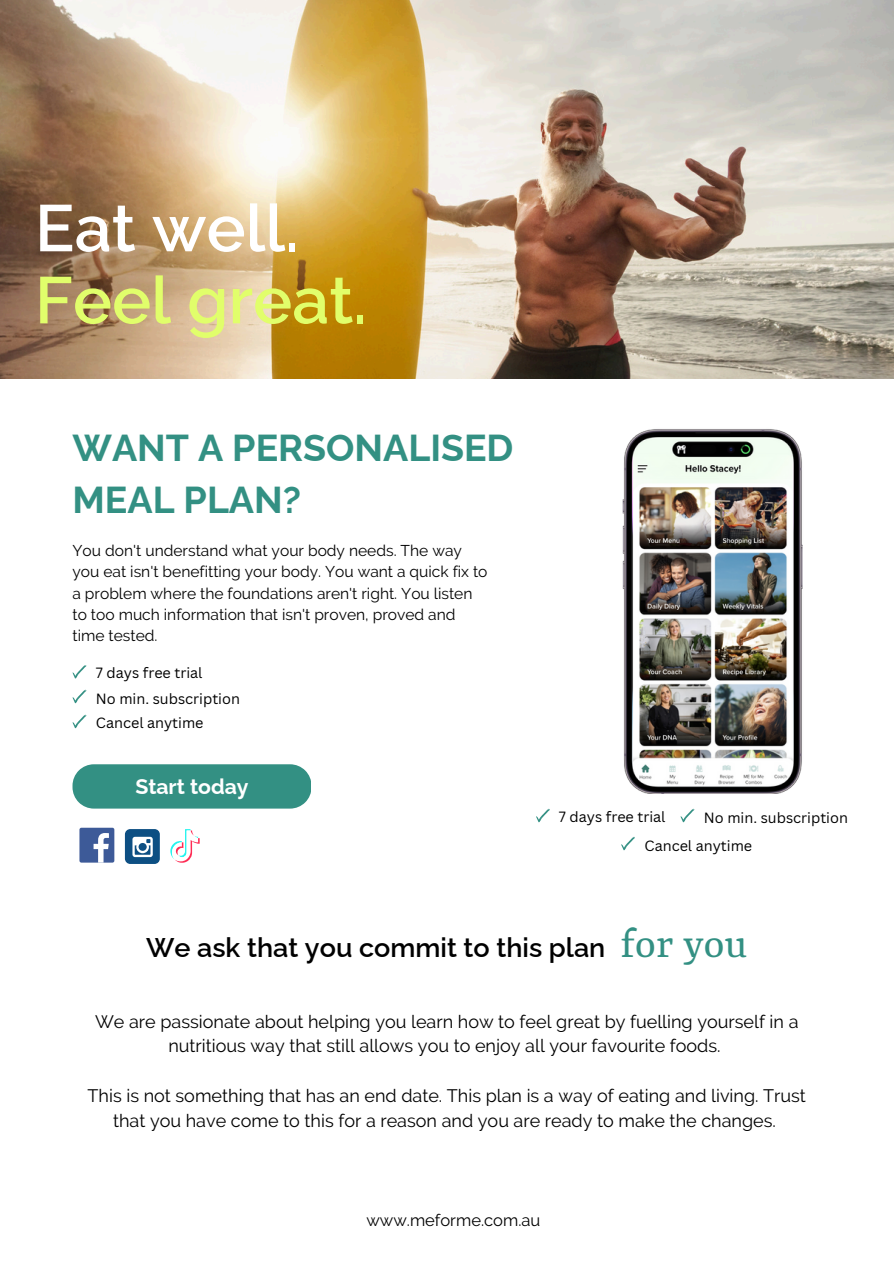
<style>
.page{position:relative;width:894px;height:1264px;background:#fff}
.page>*{position:absolute;margin:0;border:0;box-sizing:border-box;transform-origin:0 0}
.t1{font:600 65.7px/72px "Raleway";color:#e1fe6b}
.t2{font:45.3px "Rasa";color:#339083}
.t3{font:700 37.5px/51.8px "Raleway";color:#339083}
.t4{font:600 27px "Raleway";color:#000}
.t5{font:700 21.15px "Raleway";color:#fff}
.t6{font:18px/24.8px "Raleway";color:#000;text-align:center}
.t7{font:16.5px "Raleway";color:#000}
.t8{font:15.6px/21.5px "Raleway";color:#000}
.t9{font:14.4px "Canva Sans";color:#000}
.s1{color:#fff}
</style>
<div class="page">
<img style="left:0;top:0;width:893px;height:378px">
<img style="left:622px;top:429px;width:181px;height:364px">
<div style="left:72px;top:764px;width:239px;height:44px;background:#339083"></div>
<svg style="left:72px;top:689px;width:14px;height:14px"></svg>
<svg style="left:680px;top:809px;width:13px;height:13px"></svg>
<svg style="left:72px;top:665px;width:14px;height:13px"></svg>
<svg style="left:536px;top:808px;width:13px;height:14px"></svg>
<svg style="left:72px;top:714px;width:14px;height:14px"></svg>
<svg style="left:621px;top:837px;width:13px;height:13px"></svg>
<div style="left:79px;top:827px;width:35px;height:35px;background:#3d5a98;border-radius:2px"></div>
<svg style="left:93px;top:833px;width:16px;height:29px"></svg>
<div style="left:125px;top:829px;width:35px;height:35px;background:#0d4f83;border-radius:5px"></div>
<svg style="left:132px;top:836px;width:21px;height:21px"></svg>
<svg style="left:170px;top:829px;width:29px;height:33px"></svg>
<h3 class="t1" style="left:35px;top:192px;width:334px"><span class="s1">Eat well.<br></span>Feel great.</h3>
<p class="t3" style="left:72px;top:422px;width:442px">WANT A PERSONALISED<br>MEAL PLAN?</p>
<p class="t8" style="left:72px;top:539px;width:416px">You don't understand what your body needs. The way you eat isn't benefitting your body. You want a quick fix to a problem where the foundations aren't right. You listen to too much information that isn't proven, proved and time tested.</p>
<p class="t9" style="left:96px;top:663px;width:108px">7 days free trial</p>
<h5 class="t9" style="left:96px;top:688px;width:145px">No min. subscription</h5>
<p class="t9" style="left:96px;top:713px;width:109px">Cancel anytime</p>
<p class="t5" style="left:135px;top:773px;width:115px">Start today</p>
<p class="t9" style="left:558px;top:806px;width:108px">7 days free trial</p>
<p class="t9" style="left:703px;top:807px;width:145px">No min. subscription</p>
<p class="t9" style="left:644px;top:835px;width:109px">Cancel anytime</p>
<p class="t4" style="left:146px;top:931px;width:461px">We ask that you commit to this plan</p>
<p class="t2" style="left:620px;top:923px;width:129px">for you</p>
<p class="t6" style="left:95px;top:1008px;width:704px">We are passionate about helping you learn how to feel great by fuelling yourself in a nutritious way that still allows you to enjoy all your favourite foods.</p>
<p class="t6" style="left:88px;top:1083px;width:719px">This is not something that has an end date. This plan is a way of eating and living. Trust that you have come to this for a reason and you are ready to make the changes.</p>
<p class="t7" style="left:366px;top:1210px;width:175px">www.meforme.com.au</p>
</div>
